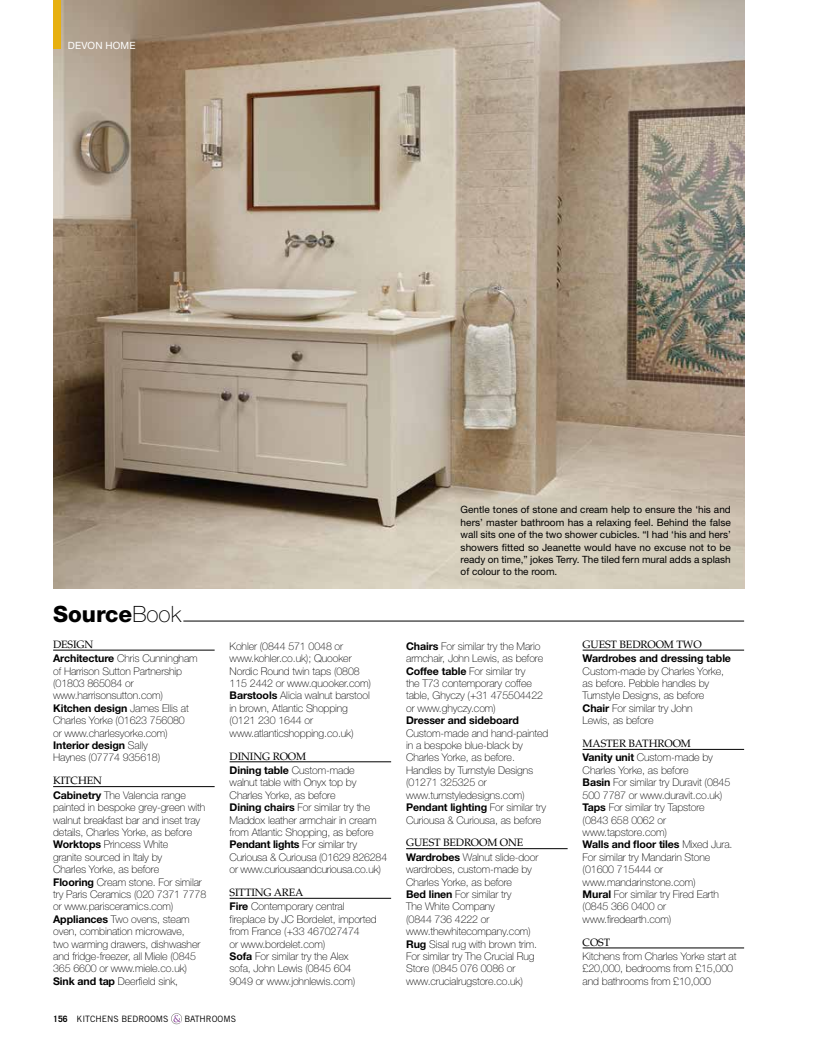
<style>
.page{position:relative;width:815px;height:1053px;background:#fff}
.page>*{position:absolute;margin:0;border:0;box-sizing:border-box;transform-origin:0 0}
.t1{font:800 22.5px "Helvetica Neue LT";color:#000}
.t2{font:100 10.62px/12.4px "Helvetica Neue LT";letter-spacing:-.01em;color:#000}
.t3{font:10.62px "Palatino LT";letter-spacing:-.01em;color:#000}
.t4{font:700 10.62px "Helvetica Neue LT";letter-spacing:-.01em;color:#000}
.t5{font:10px/12.4px "Helvetica Neue LT";color:#000;text-align:justify}
.t6{font:10px "Helvetica Neue LT";letter-spacing:.015em;color:#fff}
.t7{font:8.75px "Trade Gothic LT";color:#000}
.s1{font-weight:100}
.s2{font-weight:700}
</style>
<div class="page">
<img style="left:53px;top:0;width:691px;height:588px">
<hr style="left:183px;top:620px;width:561px;height:1px;background:#000">
<hr style="left:53px;top:649px;width:162px;height:1px;background:#000">
<hr style="left:53px;top:786px;width:162px;height:1px;background:#000">
<hr style="left:230px;top:761px;width:161px;height:1px;background:#000">
<hr style="left:230px;top:897px;width:161px;height:1px;background:#000">
<hr style="left:406px;top:848px;width:162px;height:1px;background:#000">
<hr style="left:583px;top:649px;width:161px;height:1px;background:#000">
<hr style="left:583px;top:749px;width:161px;height:1px;background:#000">
<hr style="left:583px;top:947px;width:161px;height:1px;background:#000">
<div style="left:53px;top:0;width:8px;height:49px;background:#e7b00f"></div>
<svg style="left:171px;top:1013px;width:11px;height:11px"></svg>
<p class="t6" style="left:68px;top:39px;width:69px">DEVON HOME</p>
<h1 class="t1" style="left:53px;top:600px;width:129px">Source<span class="s1">Book</span></h1>
<p class="t3" style="left:53px;top:638px;width:42px">DESIGN</p>
<p class="t2" style="left:53px;top:652px;width:146px"><span class="s2">Architecture</span> Chris Cunningham of Harrison Sutton Partnership (01803 865084 or www.harrisonsutton.com)<br><span class="s2">Kitchen design</span> James Ellis at<br>Charles Yorke (01623 756080<br>or www.charlesyorke.com)<br><span class="s2">Interior design</span> Sally<br>Haynes (07774 935618)</p>
<p class="t3" style="left:53px;top:774px;width:50px">KITCHEN</p>
<p class="t2" style="left:53px;top:788px;width:155px"><span class="s2">Cabinetry</span> The Valencia range painted in bespoke grey-green with walnut breakfast bar and inset tray details, Charles Yorke, as before<br><span class="s2">Worktops</span> Princess White<br>granite sourced in Italy by<br>Charles Yorke, as before<br><span class="s2">Flooring</span> Cream stone. For similar try Paris Ceramics (020 7371 7778 or www.parisceramics.com)<br><span class="s2">Appliances</span> Two ovens, steam oven, combination microwave,<br>two warming drawers, dishwasher and fridge-freezer, all Miele (0845<br>365 6600 or www.miele.co.uk)<br><span class="s2">Sink and tap</span> Deerfield sink,</p>
<p class="t2" style="left:230px;top:639px;width:143px">Kohler (0844 571 0048 or www.kohler.co.uk); Quooker<br>Nordic Round twin taps (0808<br>115 2442 or www.quooker.com)<br><span class="s2">Barstools</span> Alicia walnut barstool in brown, Atlantic Shopping (0121 230 1644 or www.atlanticshopping.co.uk)</p>
<p class="t3" style="left:230px;top:749px;width:16px">DINING</p>
<p class="t3" style="left:273px;top:749px;width:35px">ROOM</p>
<p class="t2" style="left:230px;top:763px;width:159px"><span class="s2">Dining table</span> Custom-made<br>walnut table with Onyx top by<br>Charles Yorke, as before<br><span class="s2">Dining chairs</span> For similar try the<br>Maddox leather armchair in cream from Atlantic Shopping, as before<br><span class="s2">Pendant lights</span> For similar try<br>Curiousa &amp; Curiousa (01629 826284 or www.curiousaandcuriousa.co.uk)</p>
<p class="t3" style="left:230px;top:886px;width:7px">SITTING</p>
<p class="t3" style="left:274px;top:886px;width:31px">AREA</p>
<p class="t2" style="left:230px;top:900px;width:149px"><span class="s2">Fire</span> Contemporary central fireplace by JC Bordelet, imported from France (+33 467027474<br>or www.bordelet.com)<br><span class="s2">Sofa</span> For similar try the Alex<br>sofa, John Lewis (0845 604<br>9049 or www.johnlewis.com)</p>
<p class="t7" style="left:53px;top:1013px;width:117px"><span class="s2">156</span> KITCHENS BEDROOMS</p>
<p class="t7" style="left:184px;top:1013px;width:53px">BATHROOMS</p>
<p class="t5" style="left:461px;top:503px;width:272px">Gentle tones of stone and cream help to ensure the ‘his and hers’ master bathroom has a relaxing feel. Behind the false wall sits one of the two shower cubicles. “I had ‘his and hers’ showers fitted so Jeanette would have no excuse not to be ready on time,” jokes Terry. The tiled fern mural adds a splash of colour to the room.</p>
<p class="t2" style="left:406px;top:639px;width:139px"><span class="s2">Chairs</span> For similar try the Mario armchair, John Lewis, as before<br><span class="s2">Coffee table</span> For similar try<br>the T73 contemporary coffee table, Ghyczy (+31 475504422 or www.ghyczy.com)</p>
<p class="t4" style="left:406px;top:713px;width:114px">Dresser and sideboard</p>
<p class="t2" style="left:406px;top:726px;width:144px">Custom-made and hand-painted in a bespoke blue-black by<br>Charles Yorke, as before.<br>Handles by Turnstyle Designs (01271 325325 or www.turnstyledesigns.com)<br><span class="s2">Pendant lighting</span> For similar try<br>Curiousa &amp; Curiousa, as before</p>
<p class="t3" style="left:406px;top:836px;width:24px">GUEST</p>
<p class="t3" style="left:443px;top:836px;width:74px">BEDROOM ONE</p>
<p class="t2" style="left:406px;top:850px;width:134px"><span class="s2">Wardrobes</span> Walnut slide-door wardrobes, custom-made by<br>Charles Yorke, as before<br><span class="s2">Bed linen</span> For similar try<br>The White Company<br>(0844 736 4222 or www.thewhitecompany.com)<br><span class="s2">Rug</span> Sisal rug with brown trim.<br>For similar try The Crucial Rug<br>Store (0845 076 0086 or www.crucialrugstore.co.uk)</p>
<p class="t3" style="left:583px;top:638px;width:24px">GUEST</p>
<p class="t3" style="left:620px;top:638px;width:84px">BEDROOM TWO</p>
<p class="t4" style="left:583px;top:651px;width:150px">Wardrobes and dressing table</p>
<p class="t2" style="left:583px;top:664px;width:143px">Custom-made by Charles Yorke, as before. Pebble handles by<br>Turnstyle Designs, as before<br><span class="s2">Chair</span> For similar try John<br>Lewis, as before</p>
<p class="t3" style="left:583px;top:737px;width:110px">MASTER BATHROOM</p>
<p class="t2" style="left:583px;top:751px;width:151px"><span class="s2">Vanity unit</span> Custom-made by<br>Charles Yorke, as before<br><span class="s2">Basin</span> For similar try Duravit (0845<br>500 7787 or www.duravit.co.uk)<br><span class="s2">Taps</span> For similar try Tapstore (0843 658 0062 or www.tapstore.com)<br><span class="s2">Walls and floor tiles</span> Mixed Jura.<br>For similar try Mandarin Stone (01600 715444 or www.mandarinstone.com)<br><span class="s2">Mural</span> For similar try Fired Earth (0845 366 0400 or www.firedearth.com)</p>
<p class="t3" style="left:583px;top:935px;width:29px">COST</p>
<p class="t2" style="left:583px;top:949px;width:155px">Kitchens from Charles Yorke start at £20,000, bedrooms from £15,000 and bathrooms from £10,000</p>
</div>
